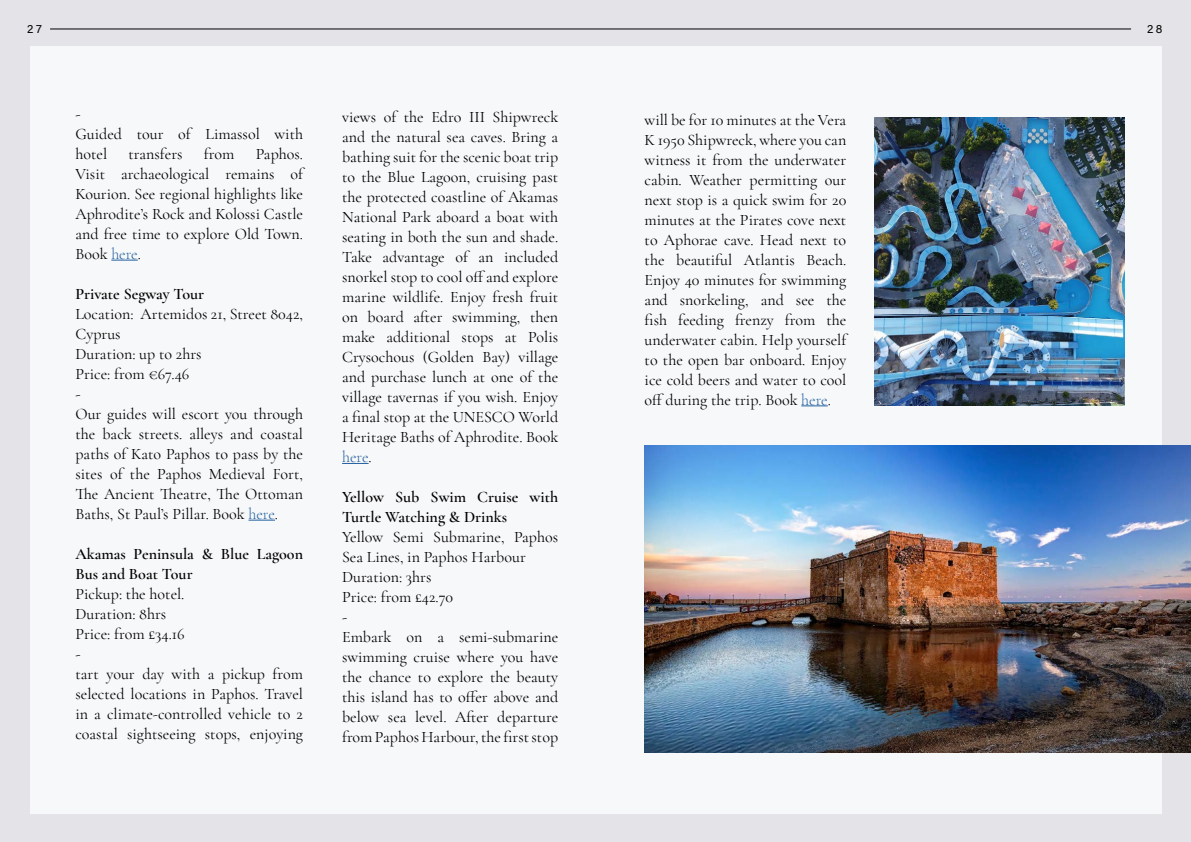
<style>
.page{position:relative;width:1191px;height:842px;background:#e4e4e8}
.page>*{position:absolute;margin:0;border:0;box-sizing:border-box;transform-origin:0 0}
.t1{font:16px/20px "Cormorant Garamond";color:#000}
.t2{font:600 16px/20px "Cormorant Garamond";color:#000}
.t3{font:12px "Acumin Pro";color:#000}
.s1{font-weight:300;color:#215e9e}
</style>
<div class="page">
<div style="left:30px;top:46px;width:1131px;height:768px;background:#f7f8f9"></div>
<svg style="left:111px;top:260px;width:27px;height:1px"></svg>
<svg style="left:248px;top:520px;width:27px;height:1px"></svg>
<svg style="left:342px;top:463px;width:26px;height:1px"></svg>
<svg style="left:801px;top:405px;width:26px;height:1px"></svg>
<img style="left:875px;top:117px;width:249px;height:288px">
<img style="left:644px;top:445px;width:547px;height:307px">
<hr style="left:50px;top:28px;width:1081px;height:1px;background:#000">
<p class="t3" style="left:27px;top:20px;width:16px">27</p>
<p class="t3" style="left:1147px;top:21px;width:17px">28</p>
<p class="t1" style="left:75px;top:104px;width:229px">-<br>Guided tour of Limassol with hotel</p>
<p class="t1" style="left:129px;top:144px;width:55px">transfers</p>
<p class="t1" style="left:204px;top:144px;width:32px">from</p>
<p class="t1" style="left:75px;top:144px;width:229px;text-align:justify;text-indent:180px">Paphos.<br>Visit archaeological remains of Kourion. See regional highlights like Aphrodite’s Rock and Kolossi Castle and free time to explore Old Town.<br>Book <span class="s1">here</span>.</p>
<p class="t2" style="left:75px;top:284px;width:130px">Private Segway Tour</p>
<p class="t1" style="left:75px;top:304px;width:229px">Location: Artemidos 21, Street 8042,<br>Cyprus<br>Duration: up to 2hrs<br>Price: from €67.46<br>-<br>Our guides will escort you through the back streets. alleys and coastal paths of Kato Paphos to pass by the sites of the Paphos Medieval Fort,<br>The Ancient Theatre, The Ottoman<br>Baths, St Paul’s Pillar. Book <span class="s1">here</span>.</p>
<p class="t2" style="left:75px;top:544px;width:229px">Akamas Peninsula &amp; Blue Lagoon<br>Bus and Boat Tour</p>
<p class="t1" style="left:75px;top:584px;width:229px">Pickup: the hotel.<br>Duration: 8hrs<br>Price: from £34.16<br>-<br>tart your day with a pickup from selected locations in Paphos. Travel in a climate-controlled vehicle to 2 coastal sightseeing stops, enjoying</p>
<p class="t1" style="left:342px;top:107px;width:218px;text-align:justify">views of the Edro III Shipwreck and the natural sea caves. Bring a bathing suit for the scenic boat trip to the Blue Lagoon, cruising past the protected coastline of Akamas National Park aboard a boat with seating in both the sun and shade.<br>Take advantage of an included snorkel stop to cool off and explore marine wildlife. Enjoy fresh fruit on board after swimming, then make additional stops at Polis Crysochous (Golden Bay) village and purchase lunch at one of the village tavernas if you wish. Enjoy a final stop at the UNESCO World Heritage Baths of Aphrodite. Book <span class="s1">here</span>.</p>
<p class="t2" style="left:342px;top:487px;width:218px">Yellow Sub Swim Cruise with<br>Turtle Watching &amp; Drinks</p>
<p class="t1" style="left:342px;top:527px;width:218px">Yellow Semi Submarine, Paphos<br>Sea Lines, in Paphos Harbour<br>Duration: 3hrs<br>Price: from £42.70<br>-<br>Embark on a semi-submarine swimming cruise where you have the chance to explore the beauty this island has to offer above and below sea level. After departure from Paphos Harbour, the first stop</p>
<p class="t1" style="left:644px;top:109px;width:203px;text-align:justify">will be for 10 minutes at the Vera K 1950 Shipwreck, where you can witness it from the underwater cabin. Weather permitting our next stop is a quick swim for 20 minutes at the Pirates cove next to Aphorae cave. Head next to the beautiful Atlantis Beach.<br>Enjoy 40 minutes for swimming and snorkeling, and see the fish feeding frenzy from the underwater cabin. Help yourself to the open bar onboard. Enjoy ice cold beers and water to cool off during the trip. Book <span class="s1">here</span>.</p>
</div>
